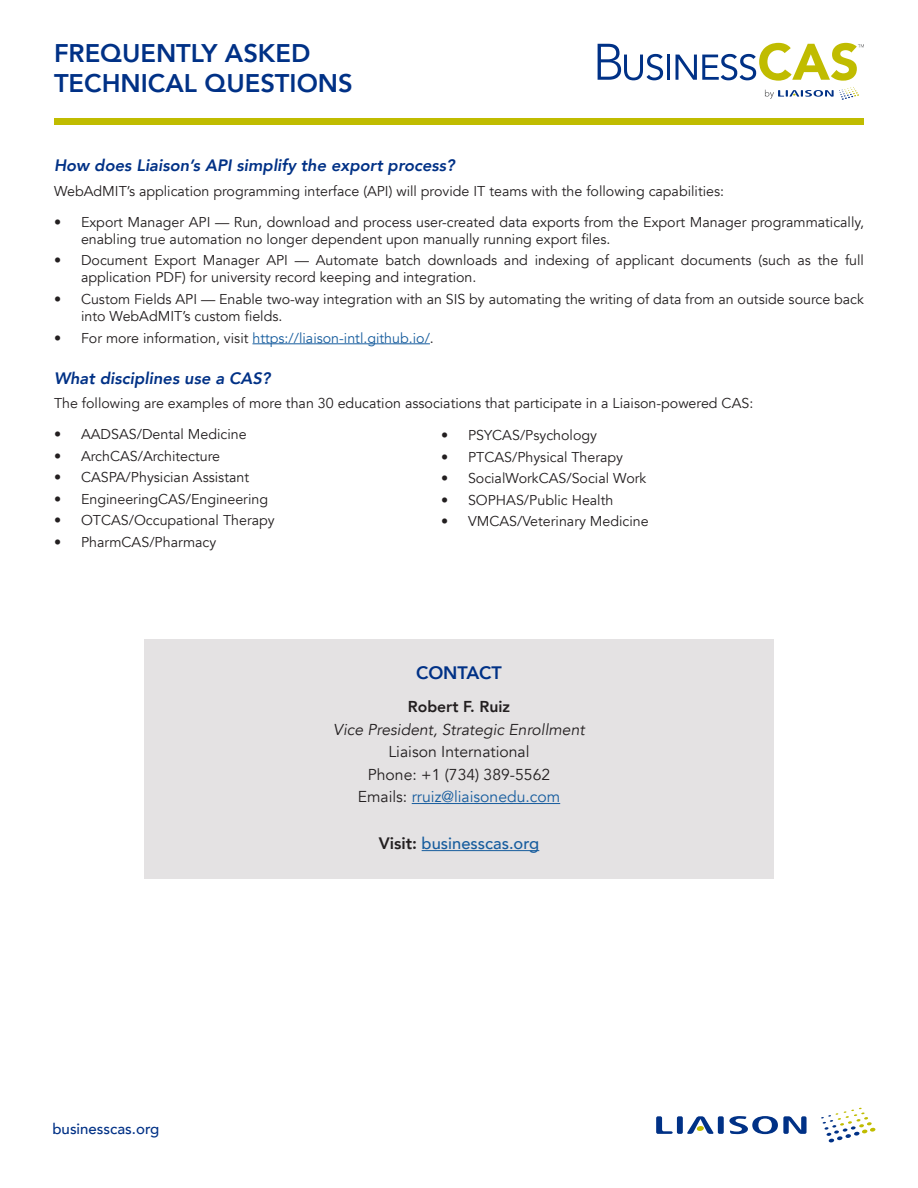
<style>
.page{position:relative;width:918px;height:1188px;background:#fff}
.page>*{position:absolute;margin:0;border:0;box-sizing:border-box;transform-origin:0 0}
.t1{font:800 25.5px/30.6px "Avenir";color:#003186}
.Results{font:800 18px "Avenir";color:#003186}
.Question{font:italic 800 16.5px "Avenir";color:#003186}
.t2{font:500 16.5px "Avenir";color:#175d9e}
.t3{font:15.75px "Avenir";color:#231f20}
.t4{font:italic 15.75px "Avenir";color:#231f20}
.t5{font:15.75px "Avenir";color:#175d9e}
.t6{font:800 15.75px "Avenir";color:#231f20}
.t7{font:500 15px "Avenir";color:#003186}
.Answer{font:14.25px/17.1px "Avenir";color:#231f20}
.t8{font:14.25px "Avenir";color:#175d9e}
.s1{color:#231f20}
.s2{font-weight:800;color:#231f20}
</style>
<div class="page">
<svg style="left:821px;top:1108px;width:55px;height:35px"></svg>
<svg style="left:656px;top:1116px;width:17px;height:18px"></svg>
<div style="left:677px;top:1116px;width:6px;height:18px;background:#003186;border-radius:2px"></div>
<div style="left:718px;top:1116px;width:6px;height:18px;background:#003186;border-radius:2px"></div>
<svg style="left:729px;top:1116px;width:78px;height:18px"></svg>
<svg style="left:687px;top:1116px;width:27px;height:18px"></svg>
<div style="left:54px;top:118px;width:810px;height:6px;background:#c0bc00"></div>
<svg style="left:598px;top:44px;width:65px;height:36px"></svg>
<hr style="left:667px;top:55px;width:3px;height:25px;background:#003186">
<svg style="left:676px;top:43px;width:188px;height:38px"></svg>
<svg style="left:765px;top:87px;width:94px;height:13px"></svg>
<hr style="left:252px;top:343px;width:178px;height:1px;background:#175d9e">
<div style="left:144px;top:639px;width:630px;height:239px;background:#e4e2e3"></div>
<hr style="left:412px;top:803px;width:148px;height:1px;background:#175d9e">
<hr style="left:422px;top:850px;width:117px;height:1px;background:#175d9e">
<p class="t1" style="left:54px;top:37px;width:300px">FREQUENTLY ASKED<br>TECHNICAL QUESTIONS</p>
<p class="Question" style="left:54px;top:156px;width:402px">How does Liaison’s API simplify the export process?</p>
<p class="Answer" style="left:54px;top:183px;width:672px">WebAdMIT’s application programming interface (API) will provide IT teams with the following capabilities:</p>
<p class="Answer" style="left:81px;top:213px;width:785px;text-indent:-27px">• Export Manager API — Run, download and process user-created data exports from the Export Manager programmatically, enabling true automation no longer dependent upon manually running export files.</p>
<p class="Answer" style="left:81px;top:252px;width:785px;text-indent:-27px">• Document Export Manager API — Automate batch downloads and indexing of applicant documents (such as the full application PDF) for university record keeping and integration.</p>
<p class="Answer" style="left:81px;top:291px;width:785px;text-indent:-27px">• Custom Fields API — Enable two-way integration with an SIS by automating the writing of data from an outside source back into WebAdMIT’s custom fields.</p>
<p class="t8" style="left:54px;top:329px;width:381px"><span class="s1">• For more information, visit</span> https://liaison-intl.github.io/<span class="s1">.</span></p>
<p class="Question" style="left:54px;top:368px;width:218px">What disciplines use a CAS?</p>
<p class="Answer" style="left:54px;top:395px;width:701px">The following are examples of more than 30 education associations that participate in a Liaison-powered CAS:</p>
<p class="Answer" style="left:54px;top:426px;width:194px">• AADSAS/Dental Medicine</p>
<p class="Answer" style="left:54px;top:447px;width:168px">• ArchCAS/Architecture</p>
<p class="Answer" style="left:54px;top:469px;width:197px">• CASPA/Physician Assistant</p>
<p class="Answer" style="left:54px;top:491px;width:216px">• EngineeringCAS/Engineering</p>
<p class="Answer" style="left:54px;top:512px;width:222px">• OTCAS/Occupational Therapy</p>
<p class="Answer" style="left:54px;top:534px;width:164px">• PharmCAS/Pharmacy</p>
<p class="Answer" style="left:441px;top:427px;width:158px">• PSYCAS/Psychology</p>
<p class="Answer" style="left:441px;top:448px;width:184px">• PTCAS/Physical Therapy</p>
<p class="Answer" style="left:441px;top:470px;width:207px">• SocialWorkCAS/Social Work</p>
<p class="Answer" style="left:441px;top:492px;width:174px">• SOPHAS/Public Health</p>
<p class="Answer" style="left:441px;top:513px;width:209px">• VMCAS/Veterinary Medicine</p>
<p class="Results" style="left:416px;top:659px;width:87px">CONTACT</p>
<p class="t7" style="left:52px;top:1116px;width:108px">businesscas.org</p>
<p class="t6" style="left:408px;top:695px;width:104px">Robert F. Ruiz</p>
<p class="t4" style="left:333px;top:720px;width:253px">Vice President, Strategic Enrollment</p>
<p class="t3" style="left:388px;top:743px;width:143px">Liaison International</p>
<p class="t3" style="left:368px;top:765px;width:184px">Phone: +1 (734) 389-5562</p>
<p class="t5" style="left:358px;top:788px;width:204px"><span class="s1">Emails:</span> rruiz@liaisonedu.com</p>
<p class="t2" style="left:379px;top:829px;width:162px"><span class="s2">Visit:</span> businesscas.org</p>
</div>
